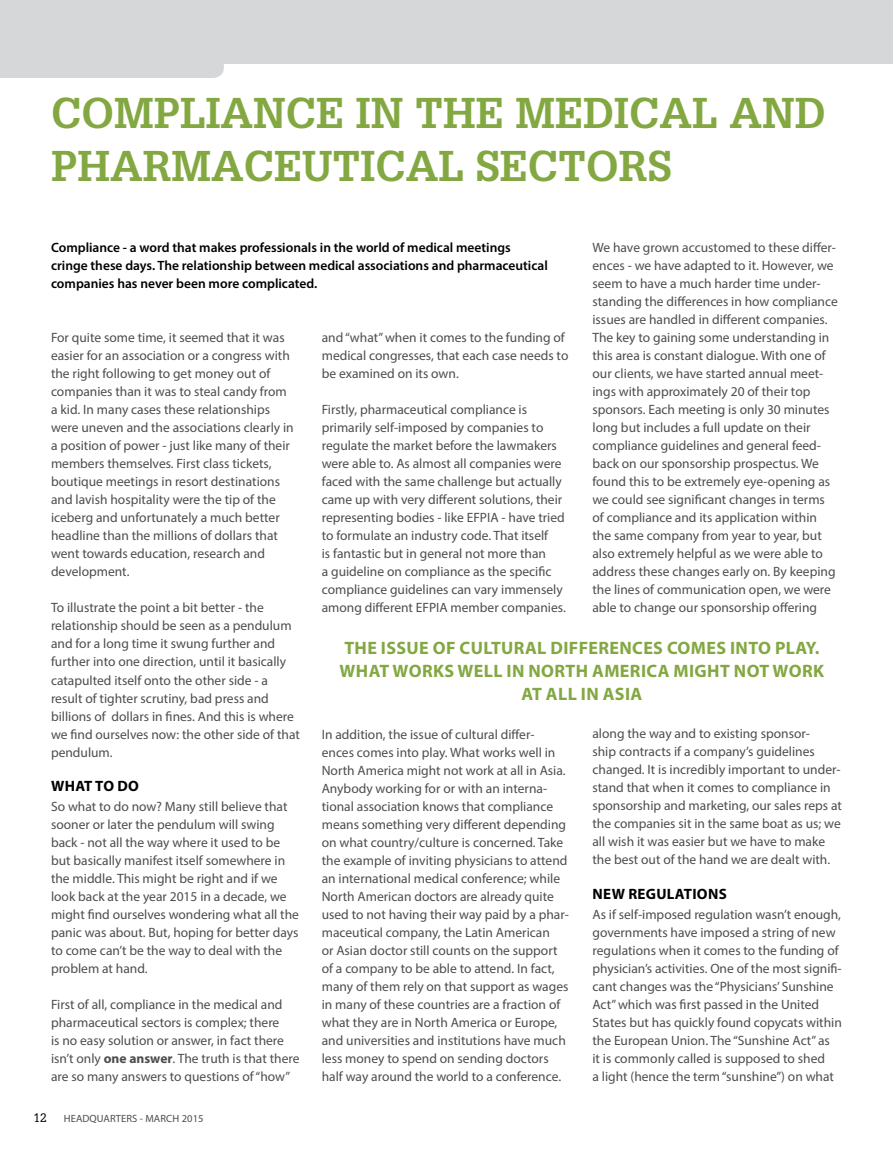
<style>
.page{position:relative;width:893px;height:1149px;background:#fff}
.page>*{position:absolute;margin:0;border:0;box-sizing:border-box;transform-origin:0 0}
.t1{font:700 42px/52.5px "Glypha LT";color:#83a842}
.t2{font:700 18px/22.5px "Myriad Pro";letter-spacing:.02em;color:#83a842;text-align:center}
.t3{font:700 15px "Myriad Pro";letter-spacing:.02em;color:#000}
.t4{font:13.5px/18px "Myriad Pro";color:#4d4d4f}
.t5{font:600 13.5px/18px "Myriad Pro";color:#000}
.t6{font:12px "Glypha LT";color:#000}
.t7{font:10.5px "Myriad Pro";letter-spacing:.01em;color:#4d4d4f}
.s1{font-weight:700}
</style>
<div class="page">
<div style="left:0;top:0;width:893px;height:64px;background:#d5d7d8"></div>
<div style="left:0;top:64px;width:224px;height:14px;background:#d5d7d8"></div>
<h1 class="t1" style="left:51px;top:86px;width:776px">COMPLIANCE IN THE MEDICAL AND<br>PHARMACEUTICAL SECTORS</h1>
<p class="t4" style="left:592px;top:238px;width:247px">We have grown accustomed to these differ&shy;ences - we have adapted to it. However, we seem to have a much harder time under&shy;standing the differences in how compliance issues are handled in different companies.<br>The key to gaining some understanding in this area is constant dialogue. With one of our clients, we have started annual meet&shy;ings with approximately 20 of their top sponsors. Each meeting is only 30 minutes long but includes a full update on their compliance guidelines and general feed&shy;back on our sponsorship prospectus. We found this to be extremely eye-opening as we could see significant changes in terms of compliance and its application within the same company from year to year, but also extremely helpful as we were able to address these changes early on. By keeping the lines of communication open, we were able to change our sponsorship offering</p>
<p class="t5" style="left:51px;top:238px;width:498px">Compliance - a word that makes professionals in the world of medical meetings cringe these days. The relationship between medical associations and pharmaceutical companies has never been more complicated.</p>
<p class="t4" style="left:322px;top:328px;width:248px">and “what” when it comes to the funding of medical congresses, that each case needs to be examined on its own.</p>
<p class="t4" style="left:322px;top:400px;width:246px">Firstly, pharmaceutical compliance is primarily self-imposed by companies to regulate the market before the lawmakers were able to. As almost all companies were faced with the same challenge but actually came up with very different solutions, their representing bodies - like EFPIA - have tried to formulate an industry code. That itself<br>is fantastic but in general not more than<br>a guideline on compliance as the specific compliance guidelines can vary immensely among different EFPIA member companies.</p>
<p class="t4" style="left:51px;top:328px;width:244px">For quite some time, it seemed that it was easier for an association or a congress with the right following to get money out of companies than it was to steal candy from a kid. In many cases these relationships were uneven and the associations clearly in a position of power - just like many of their members themselves. First class tickets, boutique meetings in resort destinations and lavish hospitality were the tip of the iceberg and unfortunately a much better headline than the millions of dollars that went towards education, research and development.</p>
<p class="t4" style="left:51px;top:598px;width:250px">To illustrate the point a bit better - the relationship should be seen as a pendulum and for a long time it swung further and further into one direction, until it basically catapulted itself onto the other side - a result of tighter scrutiny, bad press and billions of dollars in fines. And this is where we find ourselves now: the other side of that pendulum.</p>
<p class="t3" style="left:51px;top:776px;width:89px">WHAT TO DO</p>
<p class="t4" style="left:51px;top:796px;width:249px">So what to do now? Many still believe that sooner or later the pendulum will swing back - not all the way where it used to be but basically manifest itself somewhere in the middle. This might be right and if we look back at the year 2015 in a decade, we might find ourselves wondering what all the panic was about. But, hoping for better days to come can’t be the way to deal with the problem at hand.</p>
<p class="t4" style="left:51px;top:994px;width:250px">First of all, compliance in the medical and pharmaceutical sectors is complex; there<br>is no easy solution or answer, in fact there isn’t only <span class="s1">ONE ANSWER</span>. The truth is that there are so many answers to questions of “how”</p>
<h2 class="t2" style="left:340px;top:636px;width:486px">THE ISSUE OF CULTURAL DIFFERENCES COMES INTO PLAY.<br>WHAT WORKS WELL IN NORTH AMERICA MIGHT NOT WORK<br>AT ALL IN ASIA</h2>
<p class="t4" style="left:592px;top:724px;width:251px">along the way and to existing sponsor-<br>ship contracts if a company’s guidelines changed. It is incredibly important to under&shy;stand that when it comes to compliance in sponsorship and marketing, our sales reps at the companies sit in the same boat as us; we all wish it was easier but we have to make the best out of the hand we are dealt with.</p>
<p class="t3" style="left:593px;top:884px;width:136px">NEW REGULATIONS</p>
<p class="t4" style="left:592px;top:904px;width:251px">As if self-imposed regulation wasn’t enough, governments have imposed a string of new regulations when it comes to the funding of physician’s activities. One of the most signifi&shy;cant changes was the “Physicians’ Sunshine Act” which was first passed in the United States but has quickly found copycats within the European Union. The “Sunshine Act” as<br>it is commonly called is supposed to shed<br>a light (hence the term “sunshine”) on what</p>
<p class="t4" style="left:322px;top:724px;width:249px">In addition, the issue of cultural differ&shy;ences comes into play. What works well in North America might not work at all in Asia.<br>Anybody working for or with an interna&shy;tional association knows that compliance means something very different depending on what country/culture is concerned. Take the example of inviting physicians to attend an international medical conference; while North American doctors are already quite used to not having their way paid by a phar&shy;maceutical company, the Latin American<br>or Asian doctor still counts on the support of a company to be able to attend. In fact, many of them rely on that support as wages in many of these countries are a fraction of what they are in North America or Europe, and universities and institutions have much less money to spend on sending doctors half way around the world to a conference.</p>
<p class="t6" style="left:33px;top:1109px;width:15px">12</p>
<p class="t7" style="left:64px;top:1111px;width:141px">HEADQUARTERS - MARCH 2015</p>
</div>
